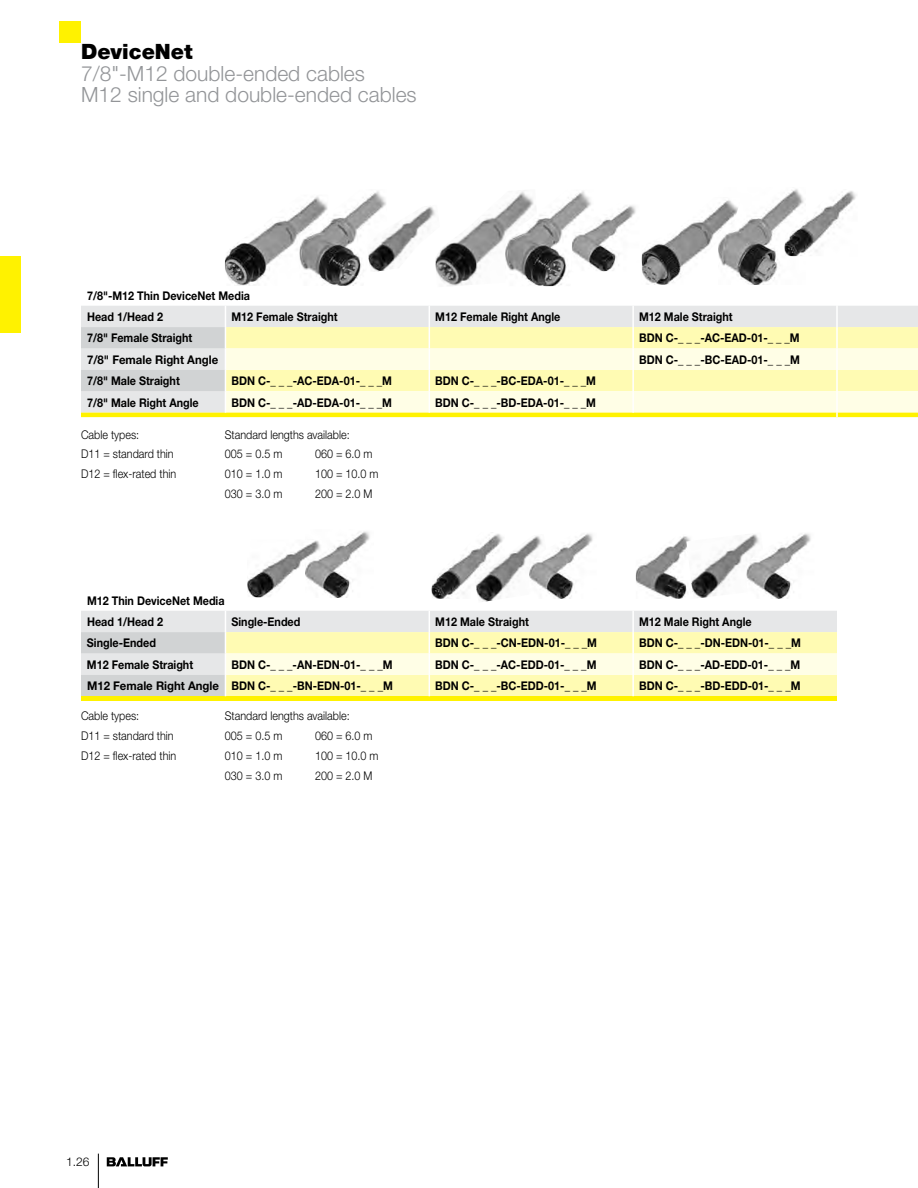
<style>
.page{position:relative;width:918px;height:1188px;background:#fff}
.page>*{position:absolute;margin:0;border:0;box-sizing:border-box;transform-origin:0 0}
.t1{font:300 21px/21px "Helvetica Neue LT";color:#939598}
.t2{font:900 21px "Helvetica Neue LT";color:#000}
.t3{font:700 12px/21.5px "Helvetica Neue LT";color:#000;scale:.9 1}
.t4{font:300 12px/19.8px "Helvetica Neue LT";color:#000;scale:.9 1}
.t5{font:700 12px "Helvetica Neue LT";color:#000;scale:.95 1}
.t6{font:300 12px "Helvetica Neue LT";color:#000}
</style>
<div class="page">
<hr style="left:98px;top:1154px;width:1px;height:34px;background:#000">
<svg style="left:107px;top:1157px;width:61px;height:9px"></svg>
<div style="left:60px;top:21px;width:21px;height:21px;background:#fff200"></div>
<div style="left:0;top:256px;width:21px;height:76px;background:#fff200"></div>
<svg style="left:81px;top:306px;width:837px;height:111px;background:#f5f3cc"></svg>
<hr style="left:632px;top:391px;width:2px;height:22px;background:#fff">
<hr style="left:836px;top:391px;width:2px;height:22px;background:#fff">
<img style="left:225px;top:211px;width:75px;height:75px">
<img style="left:741px;top:197px;width:55px;height:88px">
<img style="left:642px;top:200px;width:99px;height:85px">
<img style="left:300px;top:191px;width:86px;height:95px">
<img style="left:437px;top:208px;width:68px;height:78px">
<img style="left:505px;top:191px;width:86px;height:95px">
<div style="left:81px;top:696px;width:756px;height:5px;background:#fff200"></div>
<svg style="left:81px;top:611px;width:756px;height:85px;background:#f3f2d1"></svg>
<hr style="left:632px;top:675px;width:2px;height:21px;background:#fff">
<img style="left:322px;top:531px;width:48px;height:66px">
<img style="left:432px;top:549px;width:43px;height:50px">
<img style="left:475px;top:534px;width:54px;height:68px">
<img style="left:529px;top:533px;width:64px;height:66px">
<img style="left:636px;top:536px;width:50px;height:63px">
<img style="left:686px;top:536px;width:61px;height:62px">
<img style="left:747px;top:533px;width:64px;height:66px">
<img style="left:247px;top:540px;width:75px;height:57px">
<img style="left:785px;top:189px;width:71px;height:67px">
<img style="left:367px;top:205px;width:73px;height:67px">
<img style="left:572px;top:204px;width:64px;height:67px">
<h1 class="t2" style="left:81px;top:39px;width:113px">DeviceNet</h1>
<h1 class="t1" style="left:81px;top:63px;width:337px">7/8"-M12 double-ended cables<br>M12 single and double-ended cables</h1>
<p class="t3" style="left:87px;top:284px;width:183px">7/8"-M12 Thin DeviceNet Media<br>Head 1/Head 2</p>
<p class="t3" style="left:231px;top:306px;width:119px">M12 Female Straight</p>
<p class="t3" style="left:435px;top:306px;width:141px">M12 Female Right Angle</p>
<p class="t3" style="left:639px;top:306px;width:105px">M12 Male Straight</p>
<p class="t3" style="left:87px;top:327px;width:119px">7/8" Female Straight</p>
<p class="t3" style="left:639px;top:327px;width:180px">BDN C-_ _ _-AC-EAD-01-_ _ _M</p>
<p class="t5" style="left:87px;top:352px;width:140px">7/8" Female Right Angle</p>
<p class="t3" style="left:639px;top:349px;width:180px">BDN C-_ _ _-BC-EAD-01-_ _ _M</p>
<p class="t3" style="left:87px;top:370px;width:105px">7/8" Male Straight</p>
<p class="t3" style="left:231px;top:370px;width:180px">BDN C-_ _ _-AC-EDA-01-_ _ _M</p>
<p class="t3" style="left:435px;top:370px;width:180px">BDN C-_ _ _-BC-EDA-01-_ _ _M</p>
<p class="t3" style="left:87px;top:391px;width:126px">7/8" Male Right Angle</p>
<p class="t3" style="left:231px;top:391px;width:180px">BDN C-_ _ _-AD-EDA-01-_ _ _M</p>
<p class="t3" style="left:435px;top:391px;width:180px">BDN C-_ _ _-BD-EDA-01-_ _ _M</p>
<p class="t4" style="left:81px;top:424px;width:107px">Cable types:<br>D11 = standard thin<br>D12 = flex-rated thin</p>
<p class="t4" style="left:225px;top:424px;width:140px">Standard lengths available:<br>005 = 0.5 m<br>010 = 1.0 m<br>030 = 3.0 m</p>
<p class="t4" style="left:315px;top:444px;width:72px">060 = 6.0 m<br>100 = 10.0 m<br>200 = 2.0 M</p>
<p class="t3" style="left:87px;top:589px;width:154px">M12 Thin DeviceNet Media<br>Head 1/Head 2</p>
<p class="t3" style="left:231px;top:611px;width:78px">Single-Ended</p>
<p class="t3" style="left:435px;top:611px;width:105px">M12 Male Straight</p>
<p class="t3" style="left:639px;top:611px;width:127px">M12 Male Right Angle</p>
<p class="t3" style="left:87px;top:632px;width:78px">Single-Ended</p>
<p class="t3" style="left:435px;top:632px;width:181px">BDN C-_ _ _-CN-EDN-01-_ _ _M</p>
<p class="t3" style="left:639px;top:632px;width:181px">BDN C-_ _ _-DN-EDN-01-_ _ _M</p>
<p class="t3" style="left:87px;top:654px;width:119px">M12 Female Straight</p>
<p class="t3" style="left:231px;top:654px;width:181px">BDN C-_ _ _-AN-EDN-01-_ _ _M</p>
<p class="t3" style="left:435px;top:654px;width:181px">BDN C-_ _ _-AC-EDD-01-_ _ _M</p>
<p class="t3" style="left:639px;top:654px;width:181px">BDN C-_ _ _-AD-EDD-01-_ _ _M</p>
<p class="t5" style="left:87px;top:679px;width:323px">M12 Female Right Angle BDN C-_ _ _-BN-EDN-01-_ _ _M</p>
<p class="t3" style="left:435px;top:675px;width:181px">BDN C-_ _ _-BC-EDD-01-_ _ _M</p>
<p class="t3" style="left:639px;top:675px;width:181px">BDN C-_ _ _-BD-EDD-01-_ _ _M</p>
<p class="t4" style="left:81px;top:706px;width:107px">Cable types:<br>D11 = standard thin<br>D12 = flex-rated thin</p>
<p class="t4" style="left:225px;top:706px;width:140px">Standard lengths available:<br>005 = 0.5 m<br>010 = 1.0 m<br>030 = 3.0 m</p>
<p class="t4" style="left:315px;top:726px;width:72px">060 = 6.0 m<br>100 = 10.0 m<br>200 = 2.0 M</p>
<p class="t6" style="left:66px;top:1155px;width:25px">1.26</p>
</div>
